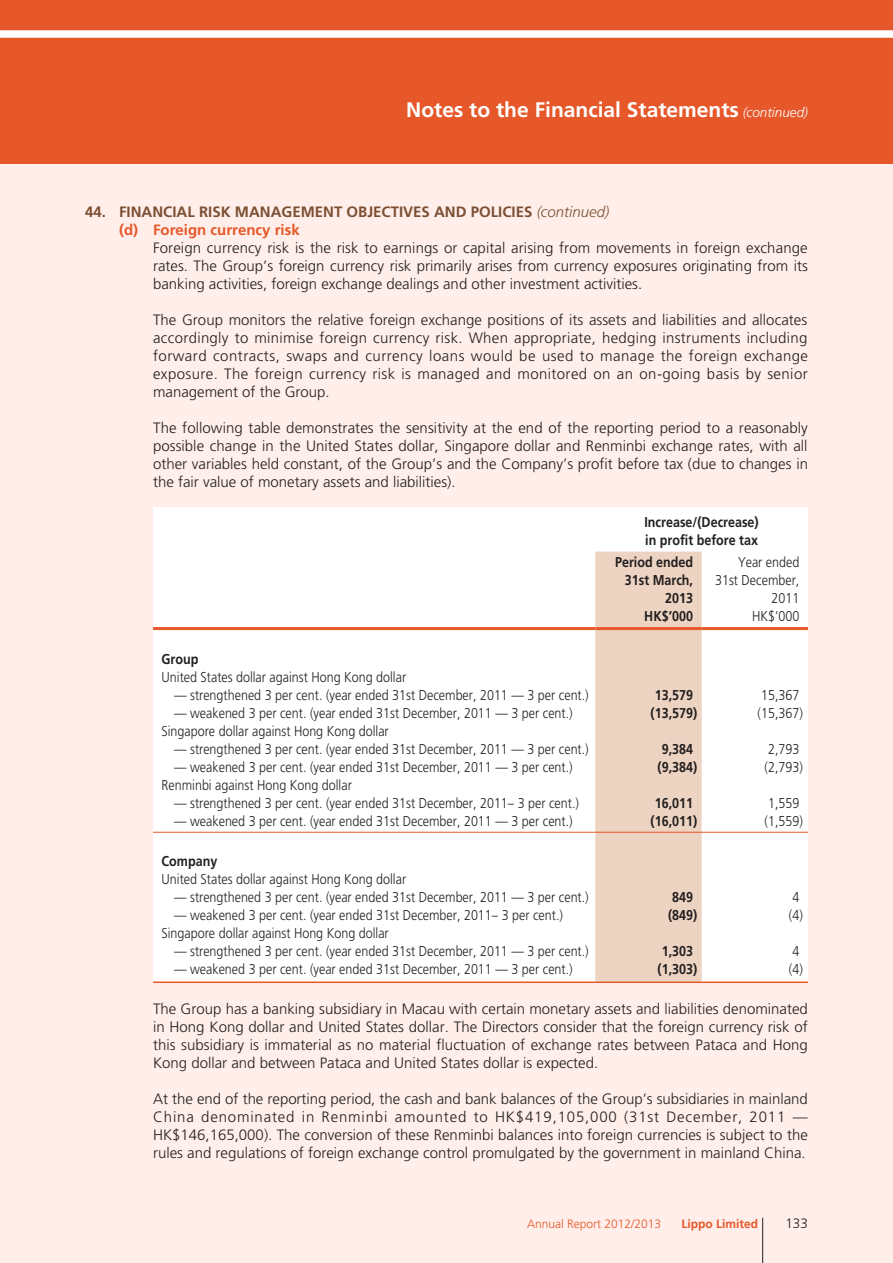
<style>
.page{position:relative;width:893px;height:1263px;background:#ffeee9}
.page>*{position:absolute;margin:0;border:0;box-sizing:border-box;transform-origin:0 0}
.t1{font:700 21px "Frutiger LT Std";color:#fff}
.t2{font:300 15px/18px "Frutiger LT Std";color:#231f20;text-align:justify}
.t3{font:700 15px/18px "Frutiger LT Std";color:#7b4f33}
.t4{font:300 14.25px "Frutiger LT Std";color:#231f20;scale:.88 1}
.t5{font:700 14.25px/18px "Frutiger LT Std";color:#231f20;scale:.88 1}
.t6{font:300 13.65px "Frutiger LT Std";color:#231f20}
.t7{font:300 12.15px "Frutiger LT Std";color:#e65829}
.t8{font:700 12.15px "Frutiger LT Std";color:#e65829}
.s1{font-weight:300;font-style:italic;font-size:13.5px}
.s2{font-weight:300;font-style:italic}
.s3{color:#e65829}
</style>
<div class="page">
<div style="left:0;top:0;width:893px;height:163px;background:#e65829"></div>
<div style="left:0;top:30px;width:893px;height:8px;background:#fff"></div>
<hr style="left:762px;top:1218px;width:1px;height:45px;background:#231f20">
<div style="left:153px;top:507px;width:655px;height:474px;background:#fff"></div>
<div style="left:595px;top:552px;width:107px;height:429px;background:#edd3c1"></div>
<hr style="left:153px;top:627px;width:442px;height:3px;background:#e65829">
<hr style="left:595px;top:627px;width:107px;height:3px;background:#e65829">
<hr style="left:702px;top:627px;width:106px;height:3px;background:#e65829">
<hr style="left:153px;top:832px;width:442px;height:1px;background:#e65829">
<hr style="left:595px;top:832px;width:107px;height:1px;background:#e65829">
<hr style="left:702px;top:832px;width:106px;height:1px;background:#e65829">
<hr style="left:153px;top:981px;width:442px;height:2px;background:#e65829">
<hr style="left:595px;top:981px;width:107px;height:2px;background:#e65829">
<hr style="left:702px;top:981px;width:106px;height:2px;background:#e65829">
<h1 class="t1" style="left:406px;top:97px;width:403px">Notes to the Financial Statements <span class="s1">(continued)</span></h1>
<p class="t3" style="left:119px;top:202px;width:492px;text-indent:-34px">44. FINANCIAL RISK MANAGEMENT OBJECTIVES AND POLICIES <span class="s2">(continued) </span><span class="s3">(d) Foreign currency risk</span></p>
<p class="t2" style="left:153px;top:239px;width:656px">Foreign currency risk is the risk to earnings or capital arising from movements in foreign exchange rates. The Group’s foreign currency risk primarily arises from currency exposures originating from its banking activities, foreign exchange dealings and other investment activities.</p>
<p class="t2" style="left:153px;top:311px;width:656px">The Group monitors the relative foreign exchange positions of its assets and liabilities and allocates accordingly to minimise foreign currency risk. When appropriate, hedging instruments including forward contracts, swaps and currency loans would be used to manage the foreign exchange exposure. The foreign currency risk is managed and monitored on an on-going basis by senior management of the Group.</p>
<p class="t2" style="left:153px;top:419px;width:656px">The following table demonstrates the sensitivity at the end of the reporting period to a reasonably possible change in the United States dollar, Singapore dollar and Renminbi exchange rates, with all other variables held constant, of the Group’s and the Company’s profit before tax (due to changes in the fair value of monetary assets and liabilities).</p>
<p class="t5" style="left:644px;top:513px;width:131px">Increase/(Decrease) in profit before tax</p>
<p class="t5" style="left:615px;top:553px;width:90px">Period ended</p>
<p class="t4" style="left:738px;top:554px;width:71px">Year ended</p>
<p class="t5" style="left:625px;top:571px;width:79px">31st March,</p>
<p class="t4" style="left:715px;top:572px;width:97px">31st December,</p>
<p class="t5" style="left:665px;top:589px;width:33px">2013</p>
<p class="t4" style="left:771px;top:590px;width:33px">2011</p>
<p class="t5" style="left:644px;top:607px;width:57px">HK$’000</p>
<p class="t4" style="left:752px;top:608px;width:55px">HK$’000</p>
<p class="t5" style="left:162px;top:650px;width:43px">Group</p>
<p class="t4" style="left:162px;top:669px;width:279px">United States dollar against Hong Kong dollar</p>
<p class="t4" style="left:174px;top:687px;width:473px">— strengthened 3 per cent. (year ended 31st December, 2011 — 3 per cent.)</p>
<p class="t5" style="left:655px;top:686px;width:45px">13,579</p>
<p class="t4" style="left:761px;top:687px;width:45px">15,367</p>
<p class="t4" style="left:174px;top:705px;width:454px">— weakened 3 per cent. (year ended 31st December, 2011 — 3 per cent.)</p>
<p class="t5" style="left:651px;top:704px;width:55px">(13,579)</p>
<p class="t4" style="left:758px;top:705px;width:53px">(15,367)</p>
<p class="t4" style="left:162px;top:723px;width:260px">Singapore dollar against Hong Kong dollar</p>
<p class="t4" style="left:174px;top:741px;width:473px">— strengthened 3 per cent. (year ended 31st December, 2011 — 3 per cent.)</p>
<p class="t5" style="left:662px;top:740px;width:37px">9,384</p>
<p class="t4" style="left:768px;top:741px;width:37px">2,793</p>
<p class="t4" style="left:174px;top:759px;width:454px">— weakened 3 per cent. (year ended 31st December, 2011 — 3 per cent.)</p>
<p class="t5" style="left:658px;top:758px;width:47px">(9,384)</p>
<p class="t4" style="left:765px;top:759px;width:45px">(2,793)</p>
<p class="t4" style="left:162px;top:777px;width:218px">Renminbi against Hong Kong dollar</p>
<p class="t4" style="left:174px;top:795px;width:462px">— strengthened 3 per cent. (year ended 31st December, 2011– 3 per cent.)</p>
<p class="t5" style="left:655px;top:794px;width:45px">16,011</p>
<p class="t4" style="left:768px;top:795px;width:37px">1,559</p>
<p class="t4" style="left:174px;top:813px;width:454px">— weakened 3 per cent. (year ended 31st December, 2011 — 3 per cent.)</p>
<p class="t5" style="left:651px;top:812px;width:55px">(16,011)</p>
<p class="t4" style="left:765px;top:813px;width:45px">(1,559)</p>
<p class="t5" style="left:162px;top:852px;width:65px">Company</p>
<p class="t4" style="left:162px;top:871px;width:279px">United States dollar against Hong Kong dollar</p>
<p class="t4" style="left:174px;top:889px;width:473px">— strengthened 3 per cent. (year ended 31st December, 2011 — 3 per cent.)</p>
<p class="t5" style="left:672px;top:888px;width:25px">849</p>
<p class="t4" style="left:792px;top:889px;width:9px">4</p>
<p class="t4" style="left:174px;top:907px;width:443px">— weakened 3 per cent. (year ended 31st December, 2011– 3 per cent.)</p>
<p class="t5" style="left:668px;top:906px;width:35px">(849)</p>
<p class="t4" style="left:789px;top:907px;width:17px">(4)</p>
<p class="t4" style="left:162px;top:925px;width:260px">Singapore dollar against Hong Kong dollar</p>
<p class="t4" style="left:174px;top:943px;width:473px">— strengthened 3 per cent. (year ended 31st December, 2011 — 3 per cent.)</p>
<p class="t5" style="left:662px;top:942px;width:37px">1,303</p>
<p class="t4" style="left:792px;top:943px;width:9px">4</p>
<p class="t4" style="left:174px;top:961px;width:454px">— weakened 3 per cent. (year ended 31st December, 2011 — 3 per cent.)</p>
<p class="t5" style="left:658px;top:960px;width:47px">(1,303)</p>
<p class="t4" style="left:789px;top:961px;width:17px">(4)</p>
<p class="t2" style="left:153px;top:1000px;width:656px">The Group has a banking subsidiary in Macau with certain monetary assets and liabilities denominated in Hong Kong dollar and United States dollar. The Directors consider that the foreign currency risk of this subsidiary is immaterial as no material fluctuation of exchange rates between Pataca and Hong Kong dollar and between Pataca and United States dollar is expected.</p>
<p class="t2" style="left:153px;top:1090px;width:656px">At the end of the reporting period, the cash and bank balances of the Group’s subsidiaries in mainland China denominated in Renminbi amounted to HK$419,105,000 (31st December, 2011 — HK$146,165,000). The conversion of these Renminbi balances into foreign currencies is subject to the rules and regulations of foreign exchange control promulgated by the government in mainland China.</p>
<p class="t7" style="left:527px;top:1217px;width:136px">Annual Report 2012/2013</p>
<p class="t8" style="left:681px;top:1217px;width:78px">Lippo Limited</p>
<p class="t6" style="left:785px;top:1216px;width:24px">133</p>
</div>
